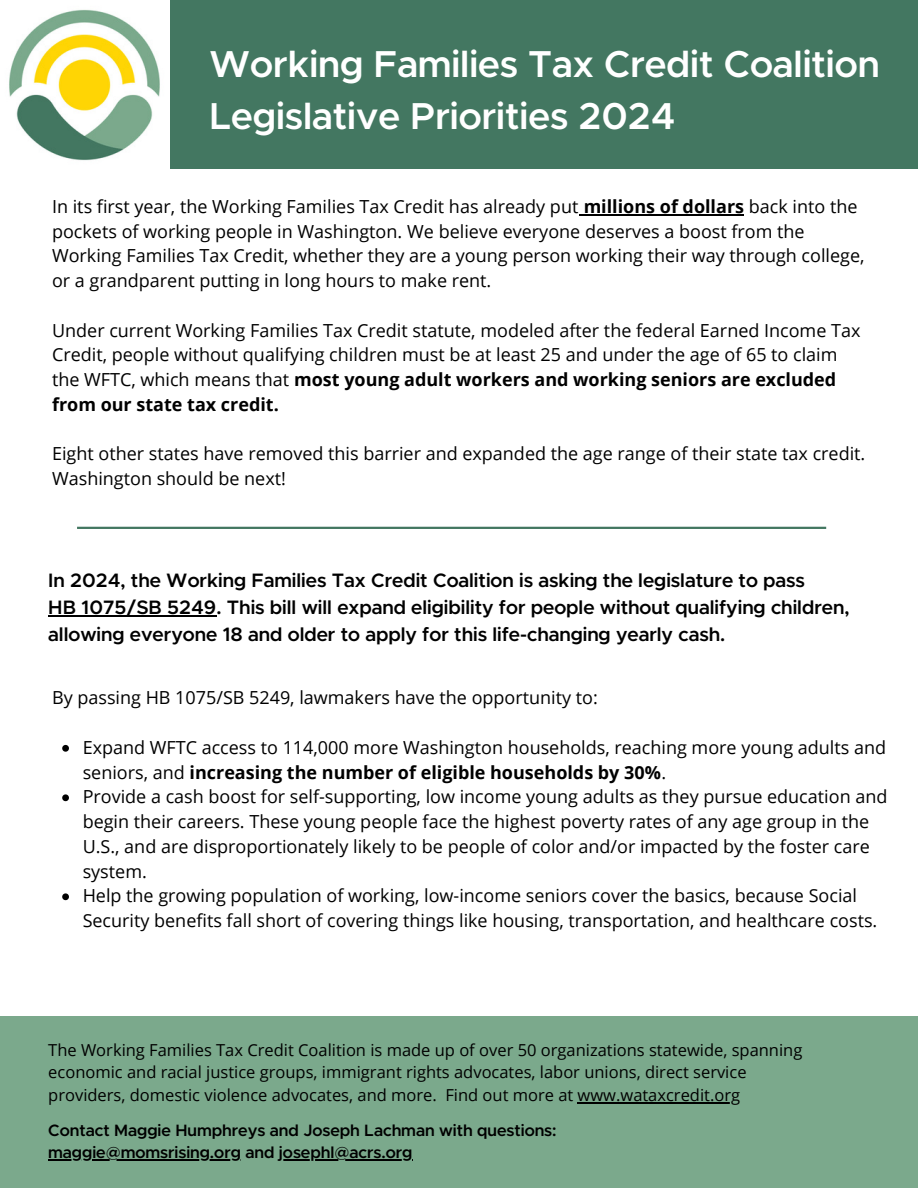
<style>
.page{position:relative;width:918px;height:1188px;background:#fff}
.page>*{position:absolute;margin:0;border:0;box-sizing:border-box;transform-origin:0 0}
.t1{font:600 37.65px "Metropolis";color:#fff}
.t2{font:600 19.5px/27.3px "Metropolis";color:#000}
.t3{font:18px/24.8px "Open Sans";color:#000}
.t4{font:16.5px/22.5px "Open Sans";color:#000}
.t5{font:600 16.5px "Metropolis";color:#000}
.s1{font-weight:700}
</style>
<div class="page">
<div style="left:0;top:0;width:918px;height:169px;background:#437761"></div>
<img style="left:0;top:0;width:170px;height:169px">
<svg style="left:62px;top:745px;width:7px;height:7px"></svg>
<svg style="left:62px;top:794px;width:7px;height:7px"></svg>
<svg style="left:62px;top:893px;width:7px;height:7px"></svg>
<hr style="left:584px;top:214px;width:160px;height:1px;background:#000">
<hr style="left:48px;top:615px;width:168px;height:2px;background:#000">
<div style="left:0;top:1016px;width:918px;height:172px;background:#7ba98c"></div>
<hr style="left:578px;top:1102px;width:162px;height:1px;background:#000">
<hr style="left:77px;top:527px;width:749px;height:2px;background:#437761">
<hr style="left:48px;top:1159px;width:193px;height:2px;background:#000">
<hr style="left:279px;top:1159px;width:134px;height:2px;background:#000">
<p class="t1" style="left:209px;top:47px;width:672px">Working Families Tax Credit Coalition</p>
<p class="t1" style="left:209px;top:99px;width:468px">Legislative Priorities 2024</p>
<p class="t3" style="left:52px;top:194px;width:814px">In its first year, the Working Families Tax Credit has already put <span class="s1">millions of dollars</span> back into the pockets of working people in Washington. We believe everyone deserves a boost from the Working Families Tax Credit, whether they are a young person working their way through college, or a grandparent putting in long hours to make rent.</p>
<p class="t3" style="left:52px;top:317px;width:810px">Under current Working Families Tax Credit statute, modeled after the federal Earned Income Tax Credit, people without qualifying children must be at least 25 and under the age of 65 to claim the WFTC, which means that <span class="s1">most young adult workers and working seniors are excluded from our state tax credit.</span></p>
<p class="t3" style="left:52px;top:441px;width:815px">Eight other states have removed this barrier and expanded the age range of their state tax credit.<br>Washington should be next!</p>
<p class="t2" style="left:48px;top:567px;width:758px">In 2024, the Working Families Tax Credit Coalition is asking the legislature to pass</p>
<p class="t2" style="left:48px;top:594px;width:803px">HB 1075/SB 5249. This bill will expand eligibility for people without qualifying children, allowing everyone 18 and older to apply for this life-changing yearly cash.</p>
<p class="t3" style="left:52px;top:685px;width:547px">By passing HB 1075/SB 5249, lawmakers have the opportunity to:</p>
<p class="t3" style="left:83px;top:735px;width:805px">Expand WFTC access to 114,000 more Washington households, reaching more young adults and seniors, and <span class="s1">increasing the number of eligible households by 30%</span>.</p>
<p class="t3" style="left:83px;top:784px;width:806px">Provide a cash boost for self-supporting, low income young adults as they pursue education and begin their careers. These young people face the highest poverty rates of any age group in the U.S., and are disproportionately likely to be people of color and/or impacted by the foster care system.</p>
<p class="t3" style="left:83px;top:883px;width:796px">Help the growing population of working, low-income seniors cover the basics, because Social<br>Security benefits fall short of covering things like housing, transportation, and healthcare costs.</p>
<p class="t4" style="left:48px;top:1038px;width:756px">The Working Families Tax Credit Coalition is made up of over 50 organizations statewide, spanning economic and racial justice groups, immigrant rights advocates, labor unions, direct service providers, domestic violence advocates, and more. Find out more at www.wataxcredit.org</p>
<p class="t5" style="left:48px;top:1123px;width:510px">Contact Maggie Humphreys and Joseph Lachman with questions:</p>
<p class="t5" style="left:48px;top:1145px;width:366px">maggie@momsrising.org and josephl@acrs.org</p>
</div>
